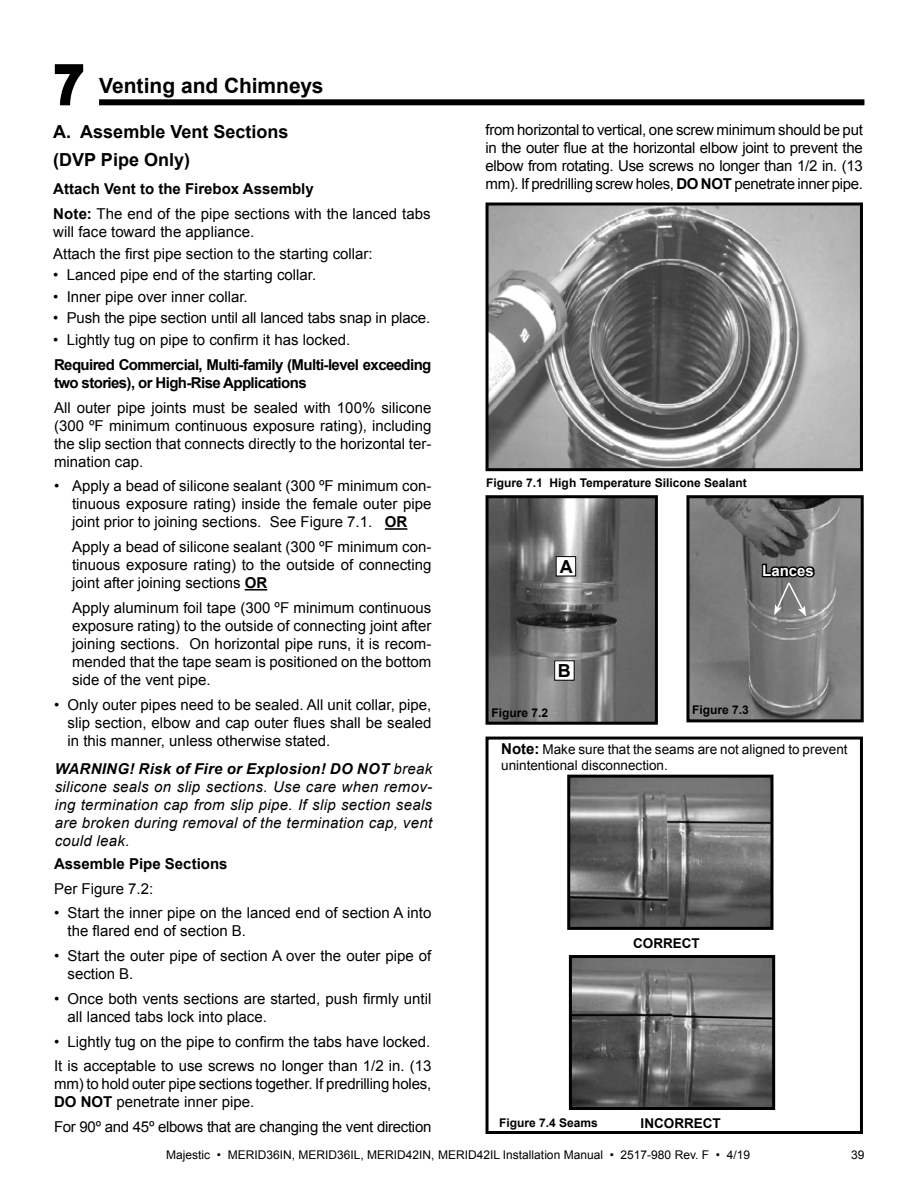
<style>
.page{position:relative;width:917px;height:1188px;background:#fff}
.page>*{position:absolute;margin:0;border:0;box-sizing:border-box;transform-origin:0 0}
.t1{font:700 54px "Arial";color:#000}
.t2{font:700 21px "Arial";color:#000}
.t3{font:700 18px/28.3px "Arial";color:#000}
.t4{font:15px/18px "Arial";color:#000}
.t5{font:italic 15px/18px "Arial";letter-spacing:.02em;color:#000;text-align:justify}
.t6{font:700 15px/18px "Arial";letter-spacing:-.04em;color:#000}
.t7{font:15px "Arial";letter-spacing:-.02em;color:#000}
.t8{font:700 15px "Arial";color:#000}
.t9{font:700 15px "Arial";color:#fff}
.t10{font:13.5px/16.2px "Arial";color:#000}
.t11{font:700 13.5px "Arial";color:#000}
.t12{font:12px "Arial";color:#000}
.t13{font:700 12px "Arial";color:#000}
.s1{font-weight:700}
.s2{font-weight:700;font-size:15px}
</style>
<div class="page">
<div style="left:485px;top:737px;width:377px;height:397px;border:3px solid #000"></div>
<img style="left:690px;top:499px;width:169px;height:219px">
<div style="left:686px;top:495px;width:177px;height:227px;border:3px solid #000"></div>
<img style="left:489px;top:499px;width:165px;height:222px">
<div style="left:485px;top:495px;width:173px;height:230px;border:3px solid #000"></div>
<div style="left:99px;top:99px;width:765px;height:6px;background:#000"></div>
<svg style="left:54px;top:64px;width:30px;height:42px"></svg>
<div style="left:556px;top:557px;width:19px;height:19px;background:#fff"></div>
<div style="left:556px;top:556px;width:20px;height:20px;border:1px solid #000"></div>
<div style="left:554px;top:661px;width:20px;height:19px;background:#fff"></div>
<hr style="left:385px;top:528px;width:22px;height:2px;background:#000">
<hr style="left:245px;top:589px;width:22px;height:2px;background:#000">
<img style="left:573px;top:959px;width:198px;height:147px">
<div style="left:569px;top:955px;width:206px;height:155px;border:3px solid #000"></div>
<img style="left:571px;top:779px;width:198px;height:147px">
<div style="left:567px;top:775px;width:206px;height:155px;border:3px solid #000"></div>
<img style="left:489px;top:207px;width:369px;height:260px">
<div style="left:485px;top:203px;width:377px;height:268px;border:3px solid #000"></div>
<svg style="left:760px;top:552px;width:57px;height:65px;background:#707070"></svg>
<h1 class="t1" style="left:54px;top:49px;width:32px">7</h1>
<h2 class="t2" style="left:99px;top:72px;width:226px">Venting and Chimneys</h2>
<p class="t3" style="left:53px;top:118px;width:237px">A. Assemble Vent Sections (DVP Pipe Only)</p>
<p class="t4" style="left:53px;top:177px;width:379px;line-height:24.8px"><span class="s1">Attach Vent to the Firebox Assembly<br>Note:</span> The end of the pipe sections with the lanced tabs</p>
<p class="t4" style="left:53px;top:221px;width:321px;line-height:21.5px">will face toward the appliance.<br>Attach the first pipe section to the starting collar:</p>
<p class="t4" style="left:53px;top:266px;width:264px">• Lanced pipe end of the starting collar.</p>
<p class="t4" style="left:53px;top:287px;width:196px">• Inner pipe over inner collar.</p>
<p class="t4" style="left:53px;top:309px;width:378px">• Push the pipe section until all lanced tabs snap in place.</p>
<p class="t4" style="left:53px;top:331px;width:298px">• Lightly tug on pipe to confirm it has locked.</p>
<p class="t6" style="left:54px;top:356px;width:379px">Required Commercial, Multi-family (Multi-level exceeding two stories), or High-Rise Applications</p>
<p class="t4" style="left:54px;top:399px;width:379px;text-align:justify">All outer pipe joints must be sealed with 100% silicone (300 ºF minimum continuous exposure rating), including the slip section that connects directly to the horizontal ter&shy;mination cap.</p>
<p class="t4" style="left:72px;top:477px;width:361px;text-align:justify;text-indent:-18px">• Apply a bead of silicone sealant (300 ºF minimum con&shy;tinuous exposure rating) inside the female outer pipe joint prior to joining sections. See Figure 7.1. <span class="s1">OR</span></p>
<p class="t4" style="left:72px;top:538px;width:361px;text-align:justify">Apply a bead of silicone sealant (300 ºF minimum con&shy;tinuous exposure rating) to the outside of connecting joint after joining sections <span class="s1">OR</span></p>
<p class="t4" style="left:72px;top:599px;width:361px;text-align:justify">Apply aluminum foil tape (300 ºF minimum continuous exposure rating) to the outside of connecting joint after joining sections. On horizontal pipe runs, it is recom&shy;mended that the tape seam is positioned on the bottom side of the vent pipe.</p>
<p class="t4" style="left:67px;top:696px;width:365px;text-align:justify;text-indent:-14px">• Only outer pipes need to be sealed. All unit collar, pipe, slip section, elbow and cap outer flues shall be sealed in this manner, unless otherwise stated.</p>
<p class="t5" style="left:55px;top:760px;width:379px"><span class="s1">WARNING! Risk of Fire or Explosion! DO NOT</span> break silicone seals on slip sections. Use care when remov&shy;ing termination cap from slip pipe. If slip section seals are broken during removal of the termination cap, vent could leak.</p>
<p class="t8" style="left:54px;top:854px;width:175px">Assemble Pipe Sections</p>
<p class="t4" style="left:54px;top:880px;width:101px">Per Figure 7.2:</p>
<p class="t4" style="left:68px;top:904px;width:365px;text-indent:-14px">• Start the inner pipe on the lanced end of section A into the flared end of section B.</p>
<p class="t4" style="left:68px;top:947px;width:365px;text-indent:-14px">• Start the outer pipe of section A over the outer pipe of section B.</p>
<p class="t4" style="left:68px;top:990px;width:365px;text-indent:-14px">• Once both vents sections are started, push firmly until all lanced tabs lock into place.</p>
<p class="t4" style="left:54px;top:1029px;width:379px;line-height:24.8px">• Lightly tug on the pipe to confirm the tabs have locked.<br>It is acceptable to use screws no longer than 1/2 in. (13</p>
<p class="t4" style="left:54px;top:1075px;width:379px">mm) to hold outer pipe sections together. If predrilling holes,<br><span class="s1">DO NOT</span> penetrate inner pipe.</p>
<p class="t7" style="left:54px;top:1117px;width:379px">For 90º and 45º elbows that are changing the vent direction</p>
<p class="t4" style="left:485px;top:121px;width:379px;text-align:justify">from horizontal to vertical, one screw minimum should be put in the outer flue at the horizontal elbow joint to prevent the elbow from rotating. Use screws no longer than 1/2 in. (13 mm). If predrilling screw holes, <span class="s1">DO NOT</span> penetrate inner pipe.</p>
<p class="t13" style="left:486px;top:475px;width:262px">Figure 7.1 High Temperature Silicone Sealant</p>
<p class="t3" style="left:559px;top:553px;width:14px">A</p>
<p class="t9" style="left:762px;top:561px;width:53px">Lances</p>
<p class="t3" style="left:558px;top:657px;width:14px">B</p>
<p class="t13" style="left:491px;top:705px;width:58px">Figure 7.2</p>
<p class="t13" style="left:692px;top:702px;width:58px">Figure 7.3</p>
<p class="t10" style="left:501px;top:741px;width:348px"><span class="s2">Note:</span> Make sure that the seams are not aligned to prevent unintentional disconnection.</p>
<p class="t11" style="left:633px;top:935px;width:68px">CORRECT</p>
<p class="t13" style="left:499px;top:1114px;width:100px">Figure 7.4 Seams</p>
<p class="t11" style="left:640px;top:1114px;width:82px">INCORRECT</p>
<p class="t12" style="left:166px;top:1147px;width:585px">Majestic • MERID36IN, MERID36IL, MERID42IN, MERID42IL Installation Manual • 2517-980 Rev. F • 4/19</p>
<p class="t12" style="left:851px;top:1147px;width:15px">39</p>
</div>
